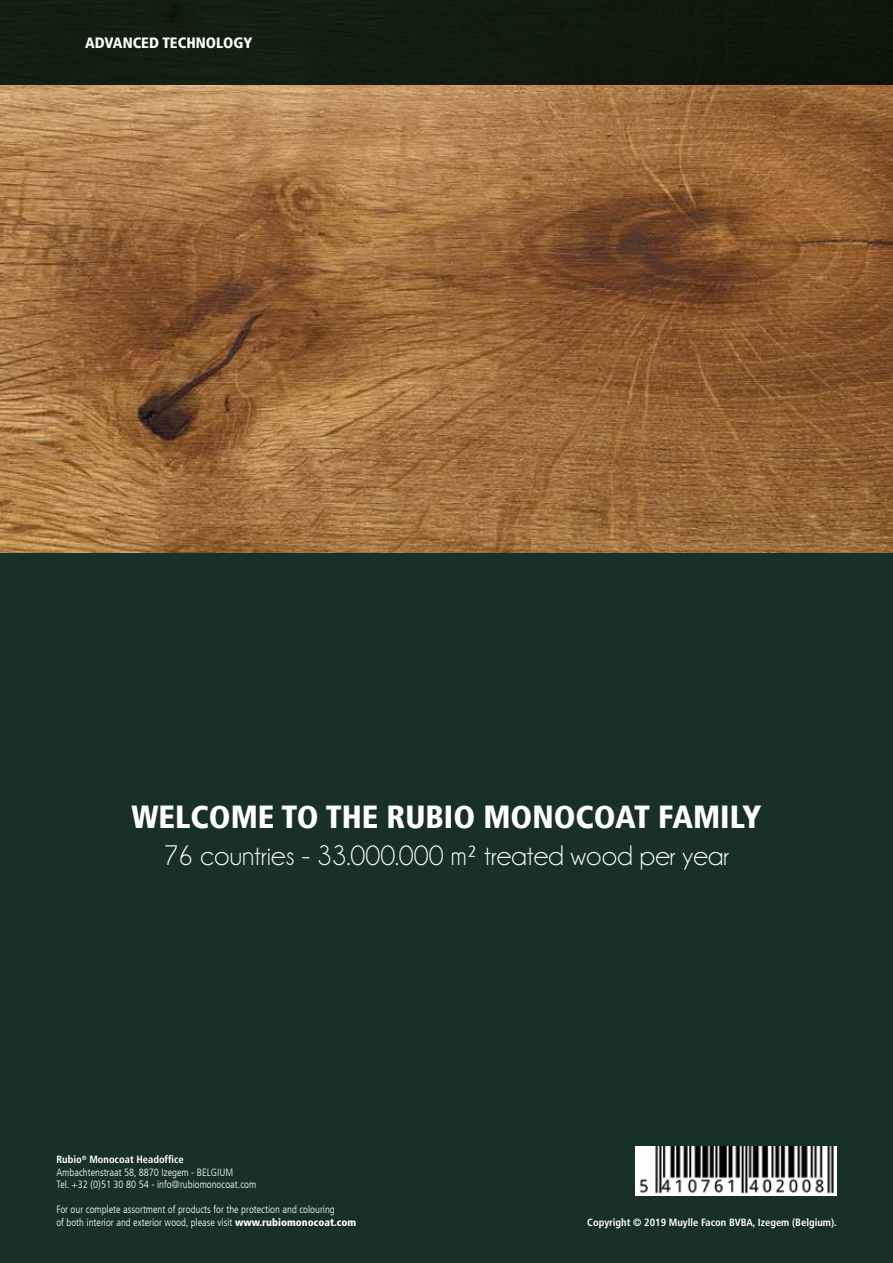
<style>
.page{position:relative;width:893px;height:1263px;background:#fff}
.page>*{position:absolute;margin:0;border:0;box-sizing:border-box;transform-origin:0 0}
.t1{font:900 condensed 31.8px "Frutiger 77";color:#fff}
.t2{font:28.5px "Champagne&Limousines";color:#fff}
.t3{font:900 condensed 15px "Frutiger LT Std";color:#fff}
.t4{font:300 condensed 10.5px/12.6px "Frutiger LT";color:#fff}
.t5{font:700 condensed 10.5px "Frutiger LT Std";color:#fff}
.s1{font-family:"Frutiger LT Std";font-weight:900}
</style>
<div class="page">
<div style="left:0;top:553px;width:893px;height:710px;background:#183029"></div>
<img style="left:0;top:85px;width:893px;height:468px">
<div style="left:0;top:0;width:893px;height:85px;background:#111b0f"></div>
<img style="left:635px;top:1146px;width:201px;height:49px">
<h3 class="t3" style="left:85px;top:34px;width:169px">ADVANCED TECHNOLOGY</h3>
<h1 class="t1" style="left:131px;top:797px;width:631px">WELCOME TO THE RUBIO MONOCOAT FAMILY</h1>
<h2 class="t2" style="left:164px;top:841px;width:567px">76 countries - 33.000.000 m² treated wood per year</h2>
<p class="t5" style="left:56px;top:1153px;width:129px">Rubio<sup>®</sup> Monocoat Headoffice</p>
<p class="t4" style="left:56px;top:1166px;width:201px">Ambachtenstraat 58, 8870 Izegem - BELGIUM<br>Tel. +32 (0)51 30 80 54 - info@rubiomonocoat.com</p>
<p class="t4" style="left:56px;top:1204px;width:301px">For our complete assortment of products for the protection and colouring<br>of both interior and exterior wood, please visit <span class="s1">www.rubiomonocoat.com</span></p>
<p class="t5" style="left:587px;top:1216px;width:251px">Copyright © 2019 Muylle Facon BVBA, Izegem (Belgium).</p>
</div>
